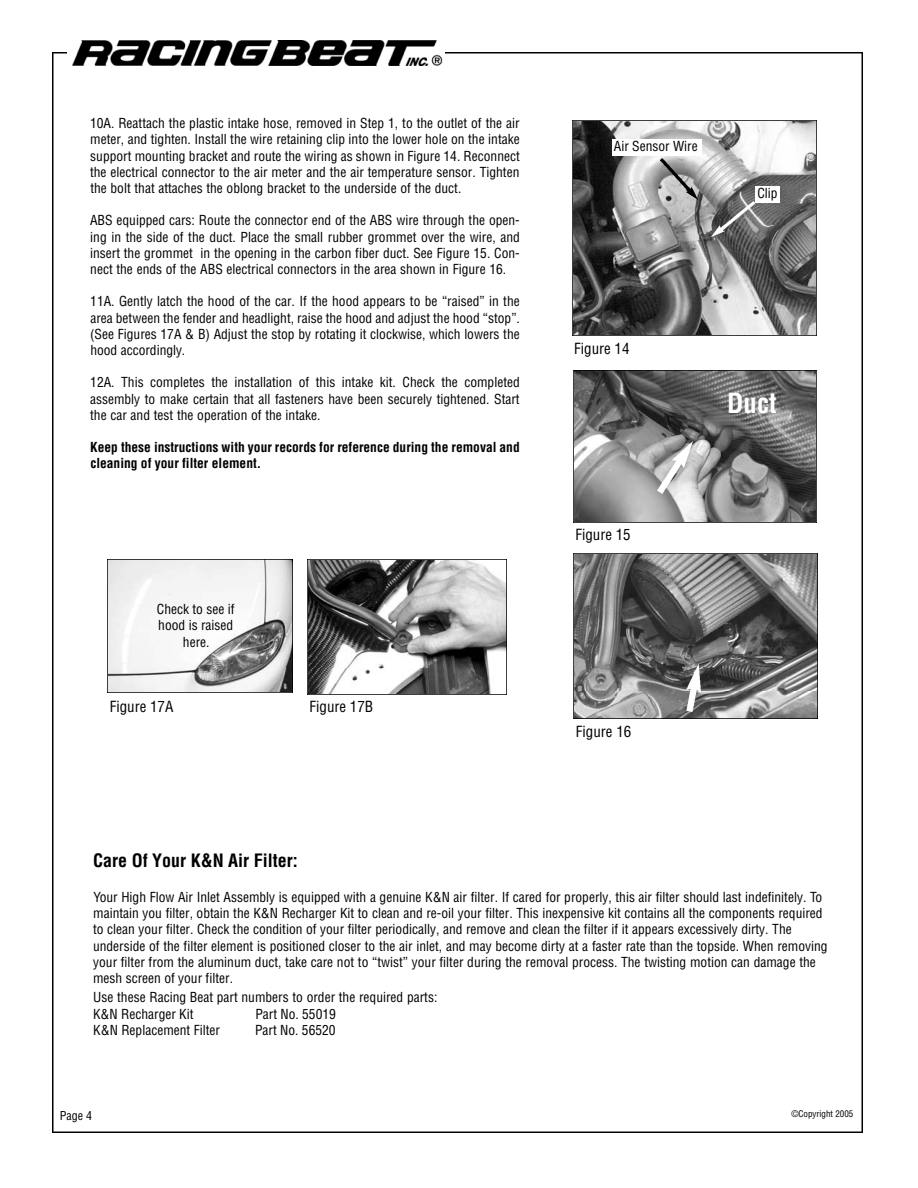
<style>
.page{position:relative;width:918px;height:1188px;background:#fff}
.page>*{position:absolute;margin:0;border:0;box-sizing:border-box;transform-origin:0 0}
.t1{font:700 condensed 27px "Helvetica";color:#fff}
.t2{font:700 condensed 18px "Helvetica";color:#000}
.t3{font:condensed 15px "Helvetica";color:#000}
.t4{font:condensed 13.5px/16.2px "Helvetica";color:#000;text-align:justify}
.t5{font:700 condensed 13.5px/16.2px "Helvetica";color:#000}
.t6{font:condensed 12px "Helvetica";color:#000}
.t7{font:condensed 9px "Helvetica";color:#000}
</style>
<div class="page">
<img style="left:53px;top:53px;width:810px;height:1080px">
<div style="left:88px;top:117px;width:433px;height:404px;background:#fff"></div>
<div style="left:58px;top:1110px;width:36px;height:15px;background:#fff"></div>
<div style="left:790px;top:1109px;width:66px;height:13px;background:#fff"></div>
<img style="left:573px;top:120px;width:243px;height:215px">
<div style="left:573px;top:342px;width:65px;height:18px;background:#fff"></div>
<div style="left:612px;top:139px;width:90px;height:17px;background:#fff"></div>
<div style="left:756px;top:186px;width:24px;height:17px;background:#fff"></div>
<img style="left:660px;top:159px;width:37px;height:41px">
<img style="left:711px;top:202px;width:43px;height:34px">
<img style="left:108px;top:559px;width:185px;height:133px">
<img style="left:308px;top:560px;width:199px;height:134px">
<img style="left:573px;top:370px;width:244px;height:153px">
<img style="left:574px;top:554px;width:244px;height:165px">
<div style="left:108px;top:699px;width:84px;height:18px;background:#fff"></div>
<div style="left:308px;top:699px;width:84px;height:18px;background:#fff"></div>
<div style="left:574px;top:527px;width:84px;height:18px;background:#fff"></div>
<div style="left:574px;top:724px;width:84px;height:18px;background:#fff"></div>
<img style="left:657px;top:441px;width:36px;height:53px">
<img style="left:686px;top:665px;width:15px;height:47px">
<div style="left:92px;top:852px;width:740px;height:195px;background:#fff"></div>
<div style="left:68px;top:33px;width:377px;height:43px;background:#fff"></div>
<img style="left:72px;top:41px;width:371px;height:25px">
<p class="t4" style="left:90px;top:116px;width:431px">10A. Reattach the plastic intake hose, removed in Step 1, to the outlet of the air meter, and tighten. Install the wire retaining clip into the lower hole on the intake support mounting bracket and route the wiring as shown in Figure 14. Reconnect the electrical connector to the air meter and the air temperature sensor. Tighten the bolt that attaches the oblong bracket to the underside of the duct.</p>
<p class="t4" style="left:90px;top:213px;width:431px">ABS equipped cars: Route the connector end of the ABS wire through the open&shy;ing in the side of the duct. Place the small rubber grommet over the wire, and insert the grommet in the opening in the carbon fiber duct. See Figure 15. Con&shy;nect the ends of the ABS electrical connectors in the area shown in Figure 16.</p>
<p class="t4" style="left:90px;top:294px;width:431px">11A. Gently latch the hood of the car. If the hood appears to be “raised” in the area between the fender and headlight, raise the hood and adjust the hood “stop”. (See Figures 17A &amp; B) Adjust the stop by rotating it clockwise, which lowers the hood accordingly.</p>
<p class="t4" style="left:90px;top:375px;width:431px">12A. This completes the installation of this intake kit. Check the completed assembly to make certain that all fasteners have been securely tightened. Start the car and test the operation of the intake.</p>
<p class="t5" style="left:90px;top:440px;width:431px">Keep these instructions with your records for reference during the removal and cleaning of your filter element.</p>
<p class="t4" style="left:157px;top:602px;width:79px;text-align:center">Check to see if hood is raised here.</p>
<p class="t3" style="left:110px;top:700px;width:65px">Figure 17A</p>
<p class="t3" style="left:310px;top:700px;width:65px">Figure 17B</p>
<p class="t4" style="left:614px;top:139px;width:85px">Air Sensor Wire</p>
<p class="t4" style="left:757px;top:186px;width:22px">Clip</p>
<p class="t3" style="left:574px;top:343px;width:57px">Figure 14</p>
<p class="t3" style="left:575px;top:529px;width:57px">Figure 15</p>
<h1 class="t1" style="left:727px;top:392px;width:51px">Duct</h1>
<p class="t3" style="left:576px;top:726px;width:57px">Figure 16</p>
<h2 class="t2" style="left:93px;top:854px;width:206px">Care Of Your K&amp;N Air Filter:</h2>
<p class="t4" style="left:93px;top:890px;width:736px;text-align:left">Your High Flow Air Inlet Assembly is equipped with a genuine K&amp;N air filter. If cared for properly, this air filter should last indefinitely. To maintain you filter, obtain the K&amp;N Recharger Kit to clean and re-oil your filter. This inexpensive kit contains all the components required to clean your filter. Check the condition of your filter periodically, and remove and clean the filter if it appears excessively dirty. The underside of the filter element is positioned closer to the air inlet, and may become dirty at a faster rate than the topside. When removing your filter from the aluminum duct, take care not to “twist” your filter during the removal process. The twisting motion can damage the mesh screen of your filter.</p>
<p class="t4" style="left:93px;top:990px;width:346px">Use these Racing Beat part numbers to order the required parts:<br>K&amp;N Recharger Kit</p>
<p class="t4" style="left:255px;top:1007px;width:82px">Part No. 55019</p>
<p class="t4" style="left:93px;top:1023px;width:128px">K&amp;N Replacement Filter</p>
<p class="t4" style="left:255px;top:1023px;width:82px">Part No. 56520</p>
<p class="t6" style="left:60px;top:1111px;width:34px">Page 4</p>
<p class="t7" style="left:791px;top:1110px;width:63px">©Copyright 2005</p>
</div>
